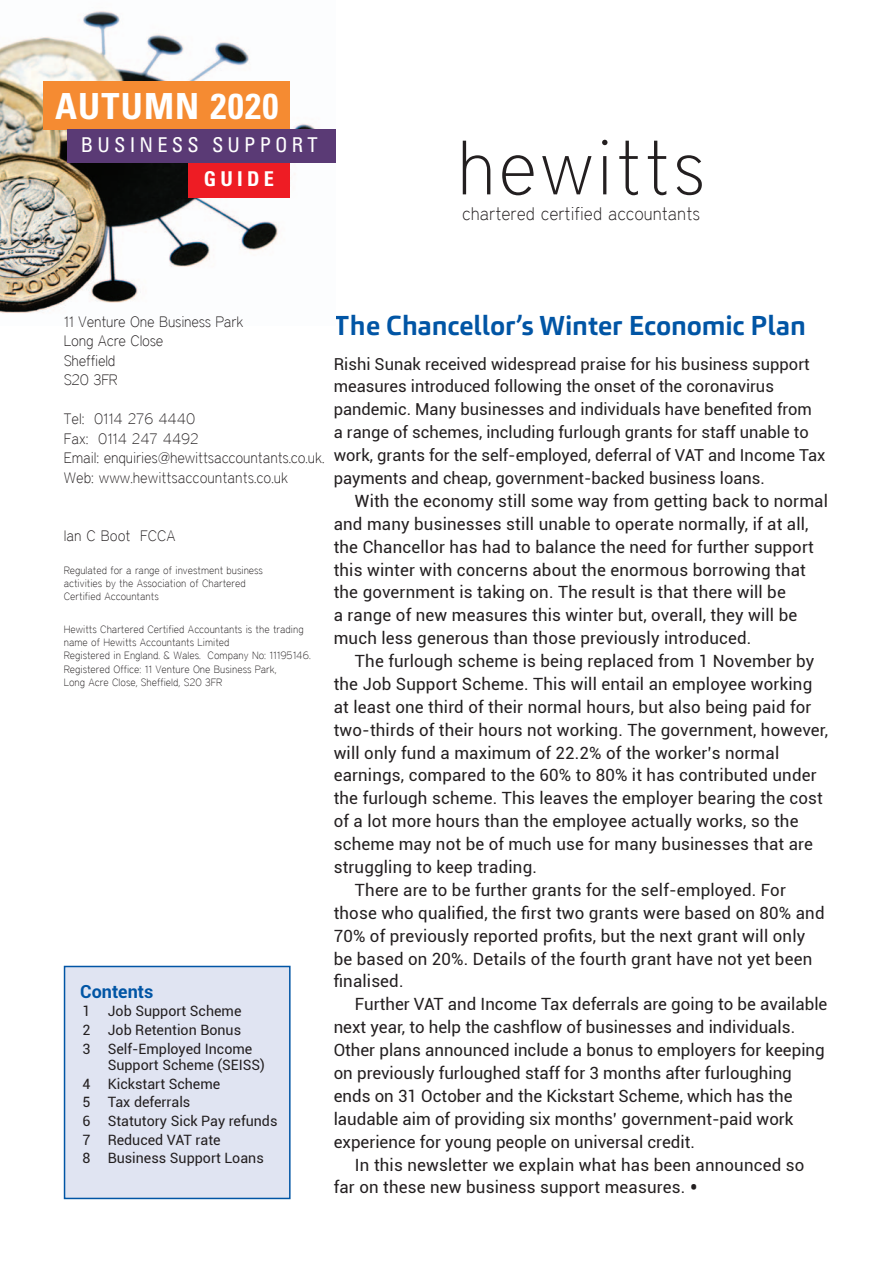
<style>
.page{position:relative;width:893px;height:1263px;background:#fff}
.page>*{position:absolute;margin:0;border:0;box-sizing:border-box;transform-origin:0 0}
.t1{font:100 76.35px "District";letter-spacing:.04em;color:#231f20}
.t2{font:700 condensed 36px "Univers";letter-spacing:.035em;color:#fff}
.t3{font:700 27px "Carnac";letter-spacing:-.005em;color:#0155a5}
.t4{font:condensed 20.4px "Univers";letter-spacing:.205em;color:#fff}
.t5{font:700 condensed 20.4px "Univers";letter-spacing:.205em;color:#fff}
.t6{font:100 18.15px "District";color:#231f20}
.t7{font:700 18px "Roboto";color:#0155a5}
.t8{font:16.8px/23px "Roboto";letter-spacing:.01em;color:#231f20}
.t9{font:16.5px/22.8px "Roboto";color:#231f20}
.t10{font:100 15px/19.5px "District";letter-spacing:-.01em;color:#231f20}
.t11{font:14.25px/18.6px "Roboto";color:#231f20}
.t12{font:100 10.5px/13.2px "District";color:#231f20}
.s1{font-size:24px}
</style>
<div class="page">
<div style="left:65px;top:966px;width:225px;height:232px;background:#e0e4f2"></div>
<div style="left:64px;top:966px;width:227px;height:233px;border:2px solid #0155a5"></div>
<img style="left:0;top:11px;width:316px;height:302px">
<div style="left:44px;top:82px;width:246px;height:48px;background:#f58b32"></div>
<div style="left:67px;top:129px;width:268px;height:34px;background:#5a3a75"></div>
<div style="left:188px;top:163px;width:101px;height:35px;background:#ee1c24"></div>
<h2 class="t2" style="left:55px;top:84px;width:225px">AUTUMN 2020</h2>
<p class="t4" style="left:81px;top:132px;width:238px">BUSINESS SUPPORT</p>
<p class="t5" style="left:204px;top:166px;width:71px">GUIDE</p>
<h1 class="t1" style="left:457px;top:123px;width:249px">hewitts</h1>
<p class="t6" style="left:462px;top:203px;width:239px">chartered certified accountants</p>
<p class="t10" style="left:64px;top:312px;width:181px">11 Venture One Business Park<br>Long Acre Close<br>Sheffield<br>S20 3FR</p>
<p class="t10" style="left:64px;top:409px;width:262px">Tel: 0114 276 4440<br>Fax: 0114 247 4492<br>Email: enquiries@hewittsaccountants.co.uk.<br>Web: www.hewittsaccountants.co.uk</p>
<p class="t10" style="left:64px;top:526px;width:113px">Ian C Boot FCCA</p>
<p class="t12" style="left:64px;top:564px;width:201px">Regulated for a range of investment business activities by the Association of Chartered<br>Certified Accountants</p>
<p class="t12" style="left:64px;top:623px;width:248px">Hewitts Chartered Certified Accountants is the trading name of Hewitts Accountants Limited<br>Registered in England. &amp; Wales. Company No: 11195146.<br>Registered Office: 11 Venture One Business Park,<br>Long Acre Close, Sheffield, S20 3FR</p>
<p class="t7" style="left:80px;top:979px;width:75px">Contents</p>
<p class="t11" style="left:82px;top:1001px;width:171px">1 Job Support Scheme<br>2 Job Retention Bonus<br>3 Self-Employed Income</p>
<p class="t11" style="left:82px;top:1055px;width:197px;text-indent:25px">Support Scheme (SEISS)<br>4 Kickstart Scheme<br>5 Tax deferrals<br>6 Statutory Sick Pay refunds<br>7 Reduced VAT rate<br>8 Business Support Loans</p>
<h3 class="t3" style="left:333px;top:308px;width:474px">The Chancellor’s Winter Economic Plan</h3>
<p class="t9" style="left:334px;top:352px;width:493px">Rishi Sunak received widespread praise for his business support measures introduced following the onset of the coronavirus pandemic. Many businesses and individuals have benefited from<br>a range of schemes, including furlough grants for staff unable to work, grants for the self-employed, deferral of VAT and Income Tax payments and cheap, government-backed business loans.</p>
<p class="t8" style="left:334px;top:489px;width:496px;text-indent:21px">With the economy still some way from getting back to normal and many businesses still unable to operate normally, if at all, the Chancellor has had to balance the need for further support this winter with concerns about the enormous borrowing that the government is taking on. The result is that there will be<br>a range of new measures this winter but, overall, they will be much less generous than those previously introduced.</p>
<p class="t8" style="left:355px;top:649px;width:461px">The furlough scheme is being replaced from 1 November by</p>
<p class="t8" style="left:334px;top:672px;width:480px">the Job Support Scheme. This will entail an employee working</p>
<p class="t8" style="left:334px;top:695px;width:479px">at least one third of their normal hours, but also being paid for</p>
<p class="t8" style="left:334px;top:718px;width:496px">two-thirds of their hours not working. The government, however,</p>
<p class="t8" style="left:334px;top:740px;width:447px">will only fund a maximum of 22.2% of the worker’s normal</p>
<p class="t8" style="left:334px;top:763px;width:484px">earnings, compared to the 60% to 80% it has contributed under</p>
<p class="t8" style="left:334px;top:786px;width:491px">the furlough scheme. This leaves the employer bearing the cost</p>
<p class="t8" style="left:334px;top:809px;width:466px">of a lot more hours than the employee actually works, so the</p>
<p class="t8" style="left:334px;top:832px;width:481px">scheme may not be of much use for many businesses that are</p>
<p class="t8" style="left:334px;top:855px;width:205px">struggling to keep trading.</p>
<p class="t8" style="left:355px;top:878px;width:432px">There are to be further grants for the self-employed. For</p>
<p class="t8" style="left:334px;top:901px;width:492px">those who qualified, the first two grants were based on 80% and</p>
<p class="t8" style="left:334px;top:923px;width:473px">70% of previously reported profits, but the next grant will only</p>
<p class="t8" style="left:334px;top:946px;width:480px">be based on 20%. Details of the fourth grant have not yet been</p>
<p class="t8" style="left:334px;top:969px;width:71px">finalised.</p>
<p class="t8" style="left:355px;top:992px;width:474px">Further VAT and Income Tax deferrals are going to be available</p>
<p class="t8" style="left:334px;top:1015px;width:463px">next year, to help the cashflow of businesses and individuals.</p>
<p class="t8" style="left:334px;top:1038px;width:493px">Other plans announced include a bonus to employers for keeping</p>
<p class="t8" style="left:334px;top:1061px;width:460px">on previously furloughed staff for 3 months after furloughing</p>
<p class="t8" style="left:334px;top:1084px;width:460px">ends on 31 October and the Kickstart Scheme, which has the</p>
<p class="t8" style="left:334px;top:1107px;width:461px">laudable aim of providing six months’ government-paid work</p>
<p class="t8" style="left:334px;top:1129px;width:363px">experience for young people on universal credit.</p>
<p class="t8" style="left:355px;top:1152px;width:451px">In this newsletter we explain what has been announced so</p>
<p class="t8" style="left:334px;top:1175px;width:366px">far on these new business support measures. <span class="s1">•</span></p>
</div>
